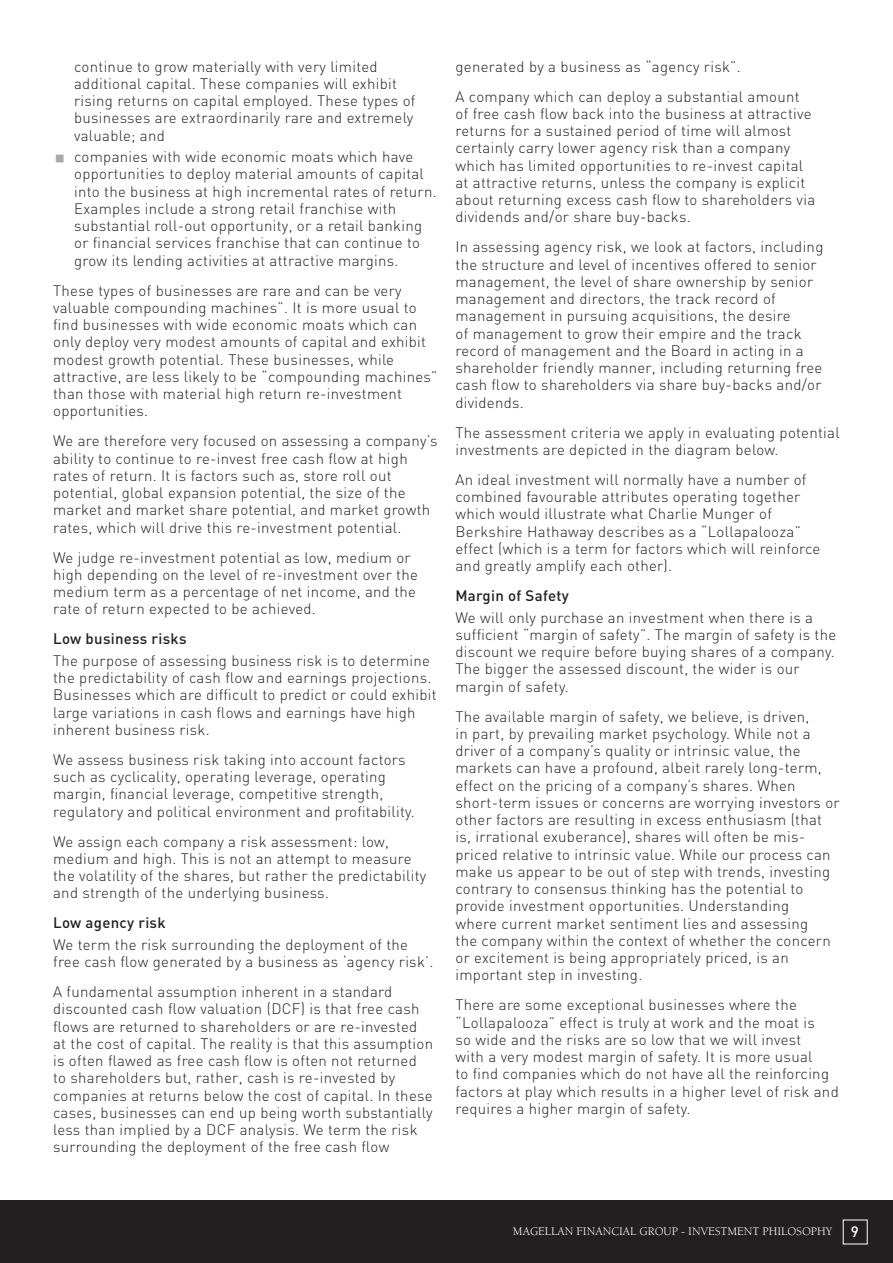
<style>
.page{position:relative;width:893px;height:1263px;background:#fff}
.page>*{position:absolute;margin:0;border:0;box-sizing:border-box;transform-origin:0 0}
.t1{font:300 15px/17.2px "DIN";letter-spacing:.02em;color:#231f20}
.t2{font:500 15px "DIN";letter-spacing:.02em;color:#231f20}
.t3{font:12px "Berkeley Std";color:#fff}
.s1{font-family:"DIN";font-weight:500;font-size:15px}
</style>
<div class="page">
<div style="left:0;top:1201px;width:893px;height:62px;background:#231f20"></div>
<p class="t1" style="left:74px;top:57px;width:343px">continue to grow materially with very limited additional capital. These companies will exhibit rising returns on capital employed. These types of businesses are extraordinarily rare and extremely valuable; and</p>
<p class="t1" style="left:74px;top:148px;width:364px">companies with wide economic moats which have opportunities to deploy material amounts of capital into the business at high incremental rates of return.<br>Examples include a strong retail franchise with substantial roll-out opportunity, or a retail banking or financial services franchise that can continue to grow its lending activities at attractive margins.</p>
<p class="t1" style="left:53px;top:281px;width:386px">These types of businesses are rare and can be very valuable compounding machines”. It is more usual to find businesses with wide economic moats which can only deploy very modest amounts of capital and exhibit modest growth potential. These businesses, while attractive, are less likely to be “compounding machines” than those with material high return re-investment opportunities.</p>
<p class="t1" style="left:53px;top:432px;width:386px">We are therefore very focused on assessing a company’s ability to continue to re-invest free cash flow at high rates of return. It is factors such as, store roll out potential, global expansion potential, the size of the market and market share potential, and market growth rates, which will drive this re-investment potential.</p>
<p class="t1" style="left:53px;top:548px;width:366px">We judge re-investment potential as low, medium or high depending on the level of re-investment over the medium term as a percentage of net income, and the rate of return expected to be achieved.</p>
<p class="t2" style="left:53px;top:629px;width:135px">Low business risks</p>
<p class="t1" style="left:53px;top:652px;width:385px">The purpose of assessing business risk is to determine the predictability of cash flow and earnings projections.<br>Businesses which are difficult to predict or could exhibit large variations in cash flows and earnings have high inherent business risk.</p>
<p class="t1" style="left:53px;top:751px;width:363px">We assess business risk taking into account factors such as cyclicality, operating leverage, operating margin, financial leverage, competitive strength, regulatory and political environment and profitability.</p>
<p class="t1" style="left:53px;top:832px;width:375px">We assign each company a risk assessment: low, medium and high. This is not an attempt to measure the volatility of the shares, but rather the predictability and strength of the underlying business.</p>
<p class="t2" style="left:53px;top:913px;width:114px">Low agency risk</p>
<p class="t1" style="left:53px;top:936px;width:382px">We term the risk surrounding the deployment of the free cash flow generated by a business as ‘agency risk’.</p>
<p class="t1" style="left:53px;top:983px;width:382px">A fundamental assumption inherent in a standard discounted cash flow valuation (DCF) is that free cash flows are returned to shareholders or are re-invested at the cost of capital. The reality is that this assumption is often flawed as free cash flow is often not returned to shareholders but, rather, cash is re-invested by companies at returns below the cost of capital. In these cases, businesses can end up being worth substantially less than implied by a DCF analysis. We term the risk surrounding the deployment of the free cash flow</p>
<p class="t1" style="left:455px;top:51px;width:346px;line-height:30px">generated by a business as “agency risk”.<br>A company which can deploy a substantial amount</p>
<p class="t1" style="left:455px;top:105px;width:361px">of free cash flow back into the business at attractive returns for a sustained period of time will almost certainly carry lower agency risk than a company which has limited opportunities to re-invest capital at attractive returns, unless the company is explicit about returning excess cash flow to shareholders via dividends and/or share buy-backs.</p>
<p class="t1" style="left:455px;top:238px;width:369px">In assessing agency risk, we look at factors, including the structure and level of incentives offered to senior management, the level of share ownership by senior management and directors, the track record of management in pursuing acquisitions, the desire<br>of management to grow their empire and the track record of management and the Board in acting in a shareholder friendly manner, including returning free cash flow to shareholders via share buy-backs and/or dividends.</p>
<p class="t1" style="left:455px;top:423px;width:386px">The assessment criteria we apply in evaluating potential investments are depicted in the diagram below.</p>
<p class="t1" style="left:455px;top:471px;width:366px">An ideal investment will normally have a number of combined favourable attributes operating together which would illustrate what Charlie Munger of Berkshire Hathaway describes as a “Lollapalooza” effect (which is a term for factors which will reinforce and greatly amplify each other).</p>
<p class="t2" style="left:455px;top:586px;width:115px">Margin of Safety</p>
<p class="t1" style="left:455px;top:608px;width:382px">We will only purchase an investment when there is a sufficient “margin of safety”. The margin of safety is the discount we require before buying shares of a company.<br>The bigger the assessed discount, the wider is our margin of safety.</p>
<p class="t1" style="left:455px;top:707px;width:386px">The available margin of safety, we believe, is driven,<br>in part, by prevailing market psychology. While not a driver of a company’s quality or intrinsic value, the markets can have a profound, albeit rarely long-term, effect on the pricing of a company’s shares. When short-term issues or concerns are worrying investors or other factors are resulting in excess enthusiasm (that is, irrational exuberance), shares will often be mis&shy;priced relative to intrinsic value. While our process can make us appear to be out of step with trends, investing contrary to consensus thinking has the potential to provide investment opportunities. Understanding<br>where current market sentiment lies and assessing<br>the company within the context of whether the concern or excitement is being appropriately priced, is an important step in investing.</p>
<p class="t1" style="left:455px;top:996px;width:385px">There are some exceptional businesses where the “Lollapalooza” effect is truly at work and the moat is<br>so wide and the risks are so low that we will invest<br>with a very modest margin of safety. It is more usual<br>to find companies which do not have all the reinforcing factors at play which results in a higher level of risk and requires a higher margin of safety.</p>
<p class="t3" style="left:513px;top:1225px;width:348px">MAGELLAN FINANCIAL GROUP - INVESTMENT PHILOSOPHY <span class="s1">9</span></p>
</div>
